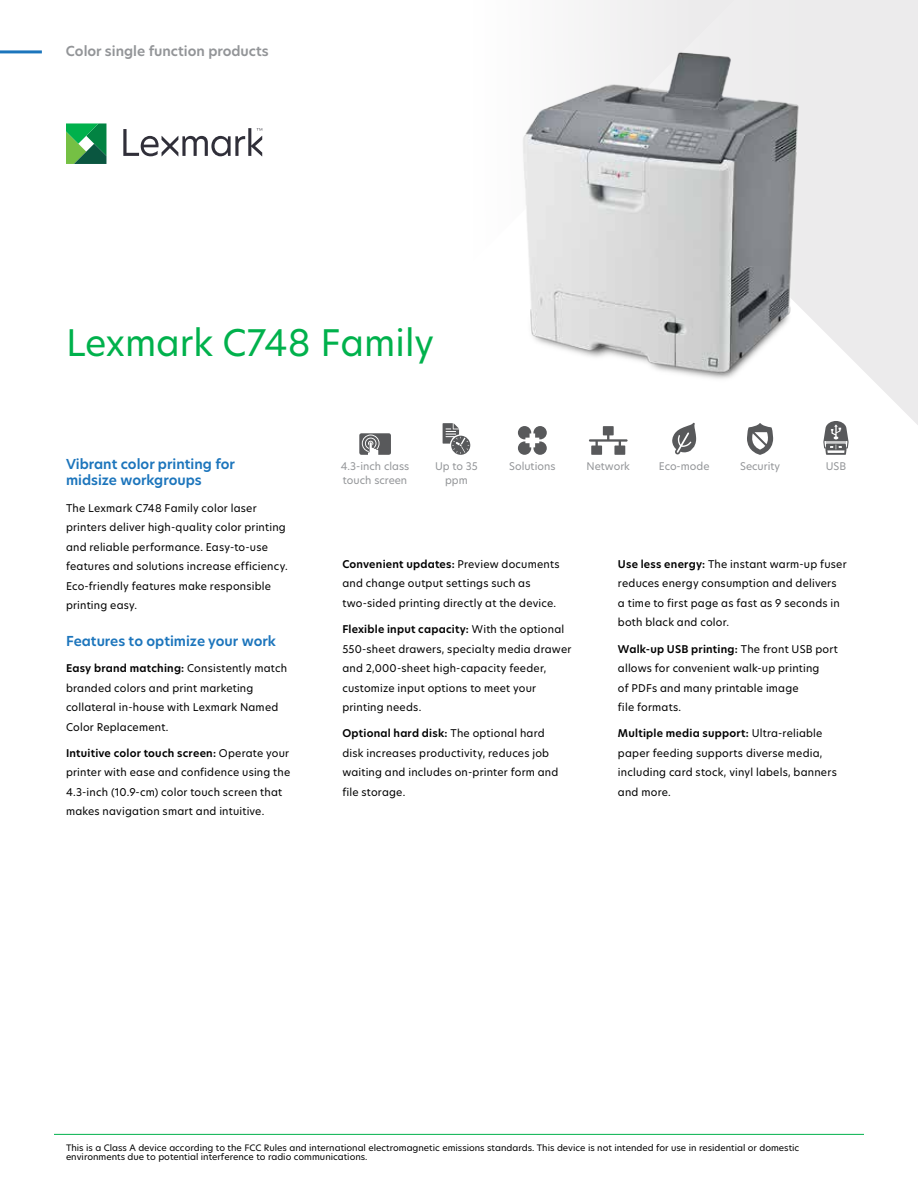
<style>
.page{position:relative;width:918px;height:1188px;background:#fff}
.page>*{position:absolute;margin:0;border:0;box-sizing:border-box;transform-origin:0 0}
.t1{font:36px "TP Hero";color:#00b14c}
.t2{font:600 13.5px/16.5px "TP Hero";color:#1c75bc}
.t3{font:600 13.5px "TP Hero";color:#939598}
.t4{font:10.5px/19.5px "TP Hero";letter-spacing:.02em;color:#000}
.t5{font:10.35px/14.4px "TP Hero";color:#939598}
.t6{font:8.7px/9px "TP Hero";color:#000}
.s1{font-weight:600}
</style>
<div class="page">
<svg style="left:123px;top:128px;width:139px;height:28px"></svg>
<svg style="left:66px;top:123px;width:40px;height:41px;background:#359d56"></svg>
<hr style="left:0;top:50px;width:42px;height:3px;background:#1c75bc">
<svg style="left:517px;top:0;width:401px;height:439px"></svg>
<svg style="left:442px;top:0;width:306px;height:427px"></svg>
<img style="left:511px;top:42px;width:296px;height:345px">
<svg style="left:359px;top:433px;width:32px;height:22px"></svg>
<svg style="left:443px;top:423px;width:27px;height:32px"></svg>
<svg style="left:518px;top:426px;width:29px;height:29px"></svg>
<svg style="left:589px;top:426px;width:39px;height:29px"></svg>
<svg style="left:672px;top:423px;width:24px;height:32px"></svg>
<svg style="left:747px;top:423px;width:26px;height:32px"></svg>
<svg style="left:823px;top:421px;width:26px;height:34px"></svg>
<hr style="left:54px;top:1134px;width:810px;height:1px;background:#00b14c">
<p class="t3" style="left:66px;top:42px;width:204px">Color single function products</p>
<h1 class="t1" style="left:66px;top:319px;width:369px">Lexmark C748 Family</h1>
<p class="t2" style="left:66px;top:456px;width:170px">Vibrant color printing for midsize workgroups</p>
<p class="t4" style="left:66px;top:498px;width:223px">The Lexmark C748 Family color laser printers deliver high-quality color printing and reliable performance. Easy-to-use features and solutions increase efficiency.<br>Eco-friendly features make responsible printing easy.</p>
<p class="t2" style="left:66px;top:633px;width:212px">Features to optimize your work</p>
<p class="t4" style="left:66px;top:658px;width:223px"><span class="s1">Easy brand matching:</span> Consistently match branded colors and print marketing collateral in-house with Lexmark Named Color Replacement.</p>
<p class="t4" style="left:66px;top:743px;width:226px"><span class="s1">Intuitive color touch screen:</span> Operate your printer with ease and confidence using the 4.3-inch (10.9-cm) color touch screen that makes navigation smart and intuitive.</p>
<p class="t5" style="left:341px;top:458px;width:70px">4.3-inch class touch screen</p>
<p class="t5" style="left:435px;top:458px;width:44px;text-align:center">Up to 35 ppm</p>
<p class="t5" style="left:509px;top:458px;width:48px">Solutions</p>
<p class="t5" style="left:587px;top:458px;width:45px">Network</p>
<p class="t5" style="left:659px;top:458px;width:52px">Eco-mode</p>
<p class="t5" style="left:740px;top:458px;width:42px">Security</p>
<p class="t5" style="left:826px;top:458px;width:22px">USB</p>
<p class="t4" style="left:342px;top:554px;width:219px"><span class="s1">Convenient updates:</span> Preview documents and change output settings such as two‑sided printing directly at the device.</p>
<p class="t4" style="left:342px;top:619px;width:231px"><span class="s1">Flexible input capacity:</span> With the optional 550-sheet drawers, specialty media drawer and 2,000-sheet high-capacity feeder, customize input options to meet your printing needs.</p>
<p class="t4" style="left:342px;top:724px;width:218px"><span class="s1">Optional hard disk:</span> The optional hard disk increases productivity, reduces job waiting and includes on-printer form and file storage.</p>
<p class="t4" style="left:618px;top:554px;width:230px"><span class="s1">Use less energy:</span> The instant warm-up fuser reduces energy consumption and delivers<br>a time to first page as fast as 9 seconds in both black and color.</p>
<p class="t4" style="left:618px;top:639px;width:222px"><span class="s1">Walk-up USB printing:</span> The front USB port allows for convenient walk-up printing<br>of PDFs and many printable image<br>file formats.</p>
<p class="t4" style="left:618px;top:724px;width:220px"><span class="s1">Multiple media support:</span> Ultra-reliable paper feeding supports diverse media, including card stock, vinyl labels, banners and more.</p>
<p class="t6" style="left:66px;top:1143px;width:735px">This is a Class A device according to the FCC Rules and international electromagnetic emissions standards. This device is not intended for use in residential or domestic environments due to potential interference to radio communications.</p>
</div>
